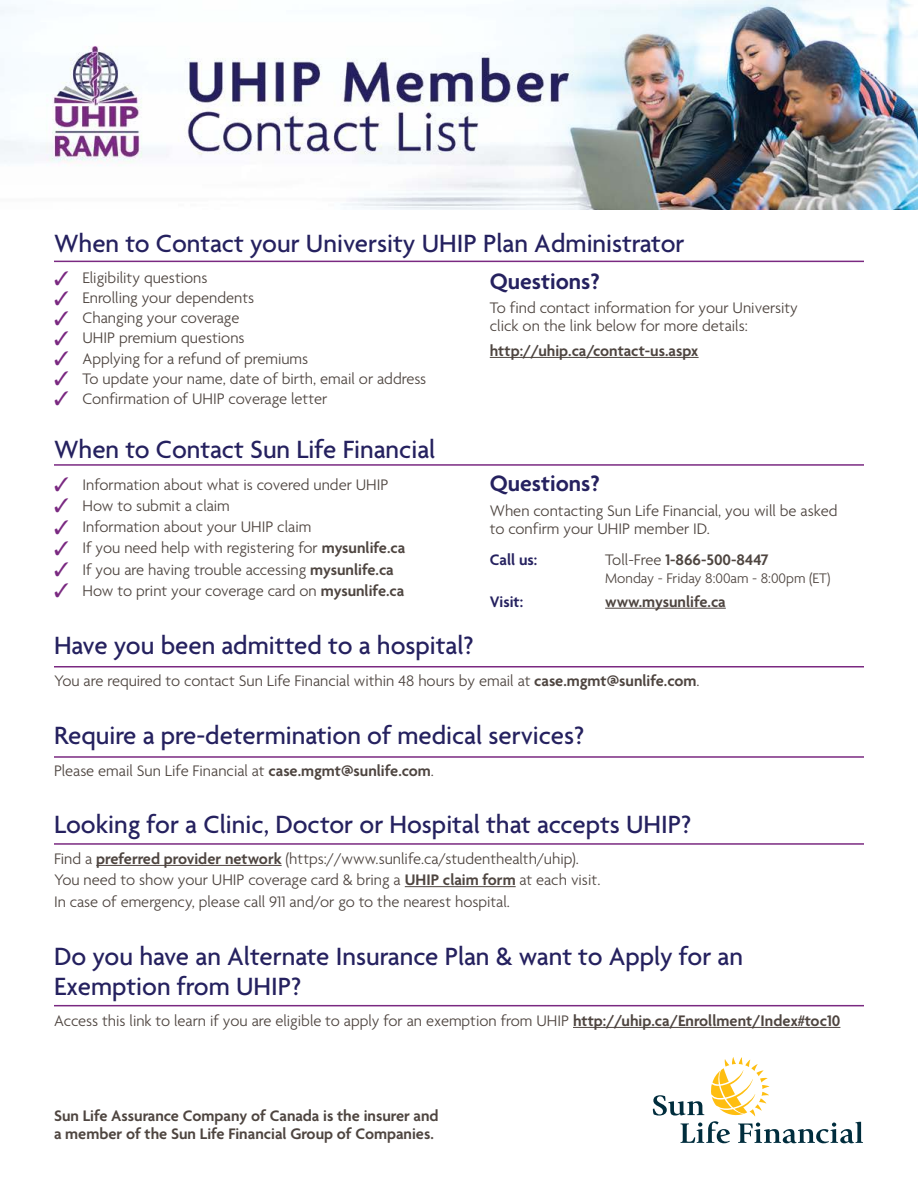
<style>
.page{position:relative;width:918px;height:1188px;background:#fff}
.page>*{position:absolute;margin:0;border:0;box-sizing:border-box;transform-origin:0 0}
.t1{font:500 27px/30px "Agenda";color:#25215f}
.t2{font:600 24px "Agenda";color:#25215f}
.t3{font:300 16.5px/21.3px "Agenda";color:#4e4540}
.t4{font:600 16.5px/18px "Agenda";color:#4e4540}
.t5{font:600 16.5px "Agenda";color:#25215f}
.t6{font:300 15px "Agenda";color:#4e4540}
.s1{color:#7a2981}
.s2{font-weight:600}
.s3{font-weight:300}
</style>
<div class="page">
<hr style="left:96px;top:865px;width:186px;height:1px;background:#4e4540">
<hr style="left:405px;top:886px;width:111px;height:1px;background:#4e4540">
<hr style="left:573px;top:1027px;width:267px;height:1px;background:#4e4540">
<svg style="left:653px;top:1057px;width:210px;height:86px"></svg>
<hr style="left:54px;top:261px;width:810px;height:1px;background:#7a2981">
<hr style="left:54px;top:464px;width:810px;height:2px;background:#7a2981">
<hr style="left:54px;top:666px;width:810px;height:2px;background:#7a2981">
<hr style="left:54px;top:756px;width:810px;height:2px;background:#7a2981">
<hr style="left:54px;top:843px;width:810px;height:2px;background:#7a2981">
<hr style="left:54px;top:1005px;width:810px;height:1px;background:#7a2981">
<img style="left:0;top:0;width:918px;height:210px">
<hr style="left:490px;top:357px;width:209px;height:1px;background:#4e4540">
<hr style="left:605px;top:608px;width:121px;height:1px;background:#4e4540">
<h1 class="t1" style="left:54px;top:230px;width:632px">When to Contact your University UHIP Plan Administrator</h1>
<p class="t3" style="left:54px;top:268px;width:155px"><span class="s1">✓</span> Eligibility questions</p>
<p class="t3" style="left:54px;top:288px;width:202px"><span class="s1">✓</span> Enrolling your dependents</p>
<p class="t3" style="left:54px;top:308px;width:187px"><span class="s1">✓</span> Changing your coverage</p>
<p class="t3" style="left:54px;top:329px;width:192px"><span class="s1">✓</span> UHIP premium questions</p>
<p class="t3" style="left:54px;top:349px;width:256px"><span class="s1">✓</span> Applying for a refund of premiums</p>
<p class="t3" style="left:54px;top:369px;width:374px"><span class="s1">✓</span> To update your name, date of birth, email or address</p>
<p class="t3" style="left:54px;top:389px;width:275px"><span class="s1">✓</span> Confirmation of UHIP coverage letter</p>
<h1 class="t1" style="left:54px;top:436px;width:383px">When to Contact Sun Life Financial</h1>
<p class="t3" style="left:54px;top:475px;width:336px"><span class="s1">✓</span> Information about what is covered under UHIP</p>
<p class="t3" style="left:54px;top:496px;width:177px"><span class="s1">✓</span> How to submit a claim</p>
<p class="t3" style="left:54px;top:517px;width:259px"><span class="s1">✓</span> Information about your UHIP claim</p>
<p class="t3" style="left:54px;top:538px;width:353px"><span class="s1">✓</span> If you need help with registering for <span class="s2">mysunlife.ca</span></p>
<p class="t3" style="left:54px;top:560px;width:341px"><span class="s1">✓</span> If you are having trouble accessing <span class="s2">mysunlife.ca</span></p>
<p class="t3" style="left:54px;top:581px;width:352px"><span class="s1">✓</span> How to print your coverage card on <span class="s2">mysunlife.ca</span></p>
<h1 class="t1" style="left:54px;top:632px;width:421px">Have you been admitted to a hospital?</h1>
<p class="t3" style="left:54px;top:671px;width:647px">You are required to contact Sun Life Financial within 48 hours by email at <span class="s2">case.mgmt@sunlife.com</span>.</p>
<h1 class="t1" style="left:54px;top:722px;width:532px">Require a pre-determination of medical services?</h1>
<p class="t3" style="left:54px;top:761px;width:382px">Please email Sun Life Financial at <span class="s2">case.mgmt@sunlife.com</span>.</p>
<h1 class="t1" style="left:54px;top:811px;width:639px">Looking for a Clinic, Doctor or Hospital that accepts UHIP?</h1>
<p class="t3" style="left:54px;top:849px;width:548px">Find a <span class="s2">preferred provider network</span> (https://www.sunlife.ca/studenthealth/uhip).<br>You need to show your UHIP coverage card &amp; bring a <span class="s2">UHIP claim form</span> at each visit.<br>In case of emergency, please call 911 and/or go to the nearest hospital.</p>
<h1 class="t1" style="left:54px;top:943px;width:691px">Do you have an Alternate Insurance Plan &amp; want to Apply for an<br>Exemption from UHIP?</h1>
<p class="t3" style="left:54px;top:1011px;width:788px">Access this link to learn if you are eligible to apply for an exemption from UHIP <span class="s2">http://uhip.ca/Enrollment/Index#toc10</span></p>
<h2 class="t2" style="left:490px;top:268px;width:111px">Questions?</h2>
<p class="t3" style="left:490px;top:300px;width:310px;line-height:18px">To find contact information for your University click on the link below for more details:</p>
<p class="t4" style="left:490px;top:343px;width:210px">http://uhip.ca/contact-us.aspx</p>
<h2 class="t2" style="left:490px;top:470px;width:111px">Questions?</h2>
<p class="t3" style="left:490px;top:503px;width:349px;line-height:18px">When contacting Sun Life Financial, you will be asked to confirm your UHIP member ID.</p>
<p class="t5" style="left:490px;top:551px;width:49px">Call us:</p>
<p class="t4" style="left:605px;top:552px;width:165px"><span class="s3">Toll-Free</span> 1-866-500-8447</p>
<p class="t6" style="left:605px;top:570px;width:227px">Monday - Friday 8:00am - 8:00pm (ET)</p>
<p class="t5" style="left:490px;top:593px;width:35px">Visit:</p>
<p class="t4" style="left:605px;top:594px;width:122px">www.mysunlife.ca</p>
<p class="t4" style="left:54px;top:1108px;width:386px">Sun Life Assurance Company of Canada is the insurer and a member of the Sun Life Financial Group of Companies.</p>
</div>
